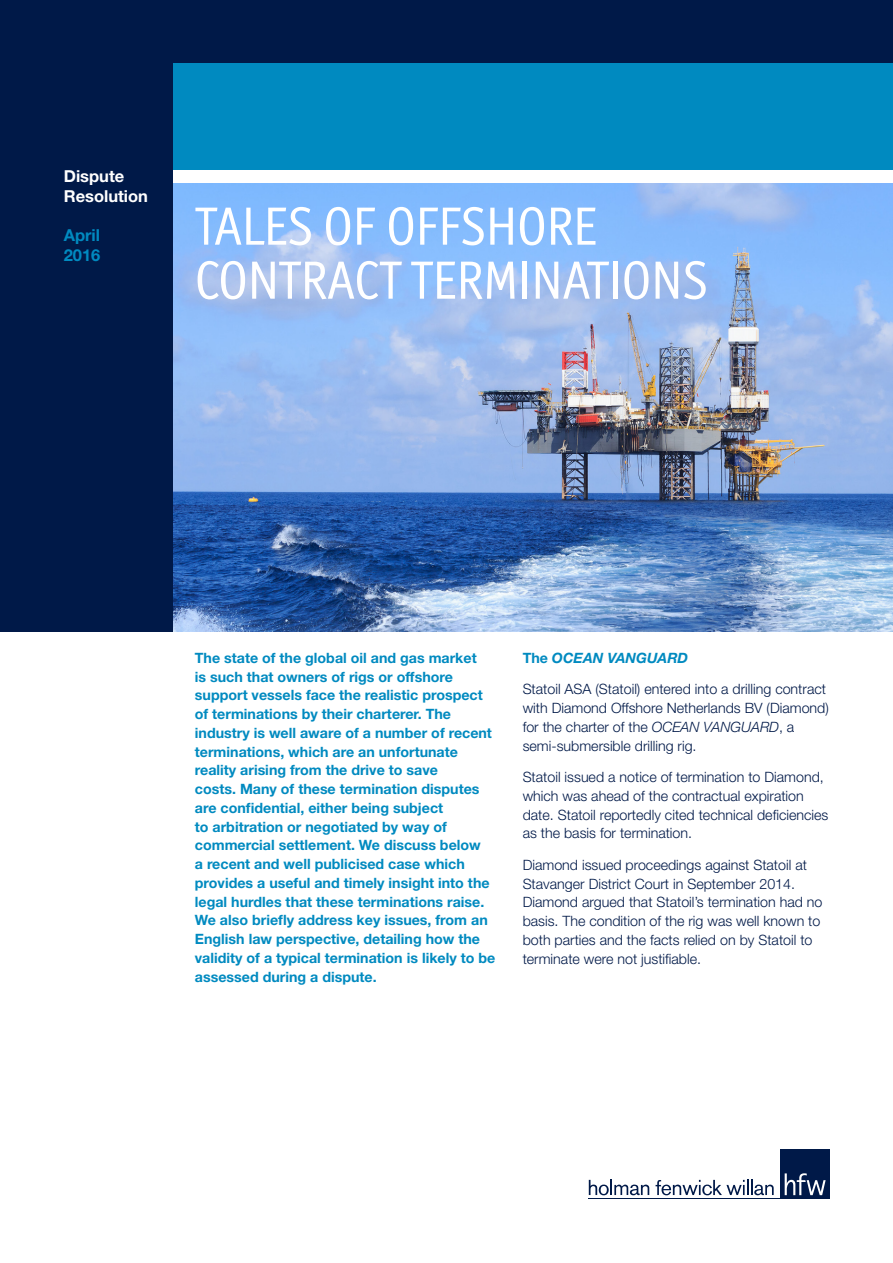
<style>
.page{position:relative;width:893px;height:1263px;background:#fff}
.page>*{position:absolute;margin:0;border:0;box-sizing:border-box;transform-origin:0 0}
.BRIEFING_-_Heading{font:54px/54px "Officina Display ITC Std";color:#fff}
.BRIEFING_-_Practice{font:700 16.5px/19.8px "Helvetica Neue LT Std";color:#fff}
.BRIEFING_-_Date{font:700 16.5px/19.8px "Helvetica Neue LT Std";color:#008ac0}
.BRIEFING_-_Intro_Par{font:700 14.25px/18.8px "Helvetica Neue LT Std";color:#008ac0}
.BRIEFING_-_Bodytext{font:300 14.25px/18.8px "Helvetica Neue LT Std";color:#001948}
.BRIEFING_-_Intro_Par-2{font:italic 700 14.25px "Helvetica Neue LT Std";color:#008ac0}
.s1{font-style:normal}
.s2{font-style:italic}
</style>
<div class="page">
<div style="left:0;top:0;width:893px;height:631px;background:#001948"></div>
<img style="left:174px;top:183px;width:719px;height:448px">
<div style="left:174px;top:64px;width:719px;height:106px;background:#008ac0"></div>
<div style="left:174px;top:170px;width:719px;height:13px;background:#fff"></div>
<div style="left:780px;top:1149px;width:49px;height:50px;background:#001948"></div>
<svg style="left:589px;top:1180px;width:60px;height:15px"></svg>
<svg style="left:656px;top:1180px;width:118px;height:15px"></svg>
<svg style="left:785px;top:1173px;width:41px;height:22px"></svg>
<hr style="left:588px;top:1198px;width:241px;height:1px;background:#001948">
<p class="BRIEFING_-_Practice" style="left:64px;top:166px;width:86px">Dispute<br>Resolution</p>
<p class="BRIEFING_-_Date" style="left:64px;top:225px;width:38px">April<br>2016</p>
<p class="BRIEFING_-_Heading" style="left:195px;top:198px;width:514px">TALES OF OFFSHORE<br>CONTRACT TERMINATIONS</p>
<p class="BRIEFING_-_Intro_Par" style="left:195px;top:648px;width:302px">The state of the global oil and gas market<br>is such that owners of rigs or offshore support vessels face the realistic prospect of terminations by their charterer. The industry is well aware of a number of recent terminations, which are an unfortunate reality arising from the drive to save<br>costs. Many of these termination disputes are confidential, either being subject<br>to arbitration or negotiated by way of commercial settlement. We discuss below<br>a recent and well publicised case which provides a useful and timely insight into the legal hurdles that these terminations raise.<br>We also briefly address key issues, from an English law perspective, detailing how the validity of a typical termination is likely to be assessed during a dispute.</p>
<p class="BRIEFING_-_Intro_Par-2" style="left:523px;top:649px;width:167px"><span class="s1">The</span> OCEAN VANGUARD</p>
<p class="BRIEFING_-_Bodytext" style="left:523px;top:680px;width:308px">Statoil ASA (Statoil) entered into a drilling contract with Diamond Offshore Netherlands BV (Diamond) for the charter of the <span class="s2">OCEAN VANGUARD</span>, a semi-submersible drilling rig.</p>
<p class="BRIEFING_-_Bodytext" style="left:523px;top:767px;width:307px">Statoil issued a notice of termination to Diamond, which was ahead of the contractual expiration date. Statoil reportedly cited technical deficiencies as the basis for termination.</p>
<p class="BRIEFING_-_Bodytext" style="left:523px;top:855px;width:301px">Diamond issued proceedings against Statoil at Stavanger District Court in September 2014.<br>Diamond argued that Statoil’s termination had no basis. The condition of the rig was well known to both parties and the facts relied on by Statoil to terminate were not justifiable.</p>
</div>
